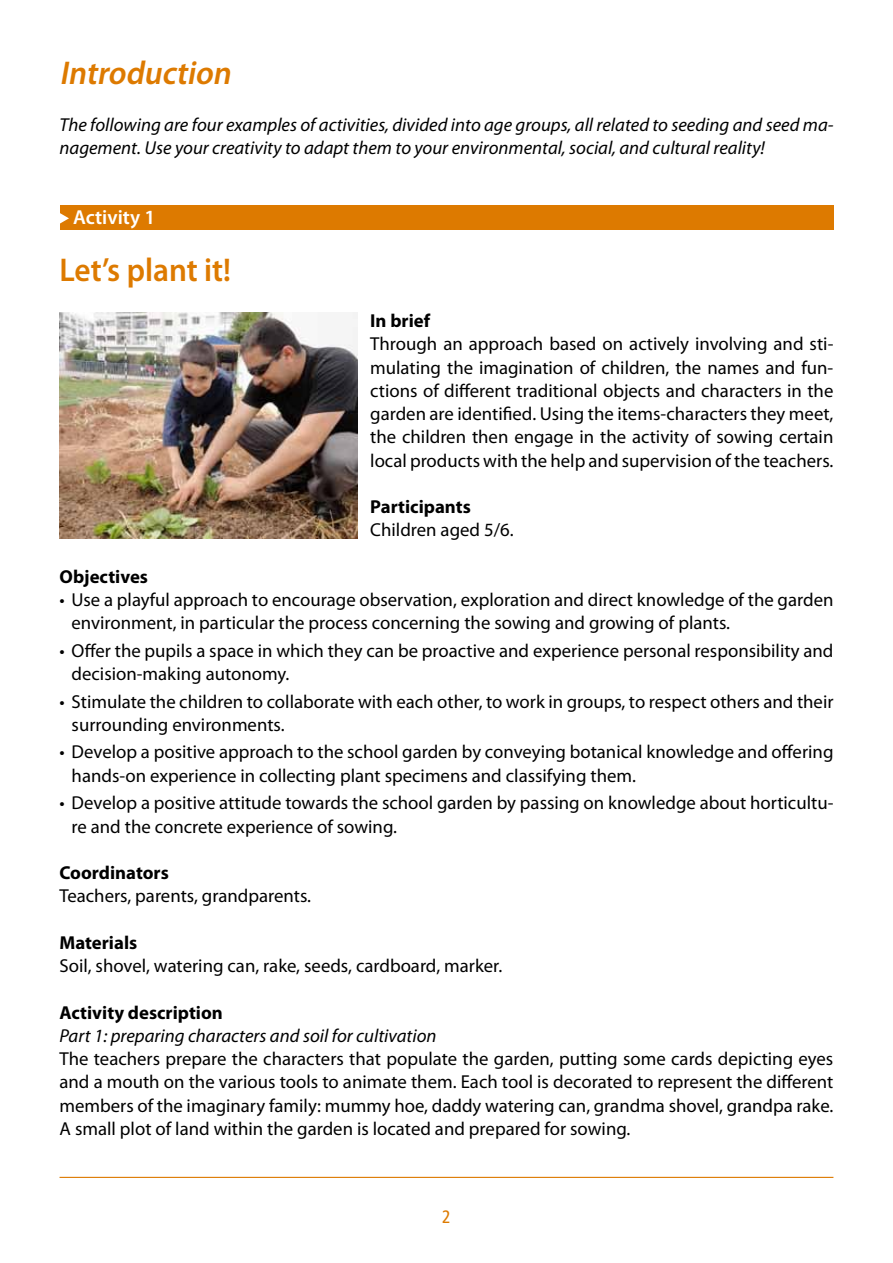
<style>
.page{position:relative;width:893px;height:1263px;background:#fff}
.page>*{position:absolute;margin:0;border:0;box-sizing:border-box;transform-origin:0 0}
.t1{font:600 33px "Myriad Pro";color:#dd7a00;scale:.95 1}
.t2{font:italic 600 33px "Myriad Pro";color:#dd7a00;scale:.95 1}
.t3{font:600 20.25px "Myriad Pro";color:#fff}
.t4{font:18.75px/23.2px "Myriad Pro";color:#000}
.t5{font:italic 18.75px/23.2px "Myriad Pro";color:#000}
.t6{font:700 18.75px "Myriad Pro";color:#000}
.t7{font:condensed 18px "Frutiger";color:#dd7a00}
</style>
<div class="page">
<hr style="left:60px;top:1177px;width:773px;height:1px;background:#dd7a00">
<div style="left:60px;top:205px;width:773px;height:25px;background:#dd7a00"></div>
<svg style="left:60px;top:213px;width:9px;height:11px"></svg>
<img style="left:60px;top:313px;width:297px;height:225px">
<h1 class="t2" style="left:60px;top:52px;width:189px">Introduction</h1>
<p class="t5" style="left:60px;top:113px;width:775px">The following are four examples of activities, divided into age groups, all related to seeding and seed ma&shy;nagement. Use your creativity to adapt them to your environmental, social, and cultural reality!</p>
<p class="t3" style="left:73px;top:204px;width:84px">Activity 1</p>
<h1 class="t1" style="left:60px;top:249px;width:182px">Let’s plant it!</h1>
<p class="t6" style="left:370px;top:309px;width:61px">In brief</p>
<p class="t4" style="left:370px;top:332px;width:465px;text-align:justify">Through an approach based on actively involving and sti&shy;mulating the imagination of children, the names and fun&shy;ctions of different traditional objects and characters in the garden are identified. Using the items-characters they meet, the children then engage in the activity of sowing certain local products with the help and supervision of the teachers.</p>
<p class="t6" style="left:370px;top:495px;width:102px">Participants</p>
<p class="t4" style="left:370px;top:518px;width:145px">Children aged 5/6.</p>
<p class="t6" style="left:60px;top:564px;width:90px">Objectives</p>
<p class="t4" style="left:72px;top:588px;width:763px;text-indent:-12px">• Use a playful approach to encourage observation, exploration and direct knowledge of the garden environment, in particular the process concerning the sowing and growing of plants.</p>
<p class="t4" style="left:72px;top:639px;width:763px;text-indent:-12px">• Offer the pupils a space in which they can be proactive and experience personal responsibility and decision-making autonomy.</p>
<p class="t4" style="left:72px;top:689px;width:763px;text-indent:-12px">• Stimulate the children to collaborate with each other, to work in groups, to respect others and their surrounding environments.</p>
<p class="t4" style="left:72px;top:740px;width:763px;text-indent:-12px">• Develop a positive approach to the school garden by conveying botanical knowledge and offering hands-on experience in collecting plant specimens and classifying them.</p>
<p class="t4" style="left:71px;top:791px;width:763px;text-indent:-12px">• Develop a positive attitude towards the school garden by passing on knowledge about horticultu&shy;re and the concrete experience of sowing.</p>
<p class="t6" style="left:59px;top:860px;width:111px">Coordinators</p>
<p class="t4" style="left:59px;top:884px;width:253px">Teachers, parents, grandparents.</p>
<p class="t6" style="left:59px;top:930px;width:79px">Materials</p>
<p class="t4" style="left:59px;top:954px;width:444px">Soil, shovel, watering can, rake, seeds, cardboard, marker.</p>
<p class="t6" style="left:59px;top:1000px;width:165px">Activity description</p>
<p class="t5" style="left:59px;top:1023px;width:378px">Part 1: preparing characters and soil for cultivation</p>
<p class="t4" style="left:59px;top:1047px;width:775px;text-align:justify">The teachers prepare the characters that populate the garden, putting some cards depicting eyes and a mouth on the various tools to animate them. Each tool is decorated to represent the different members of the imaginary family: mummy hoe, daddy watering can, grandma shovel, grandpa rake.<br>A small plot of land within the garden is located and prepared for sowing.</p>
<p class="t7" style="left:442px;top:1206px;width:10px">2</p>
</div>
